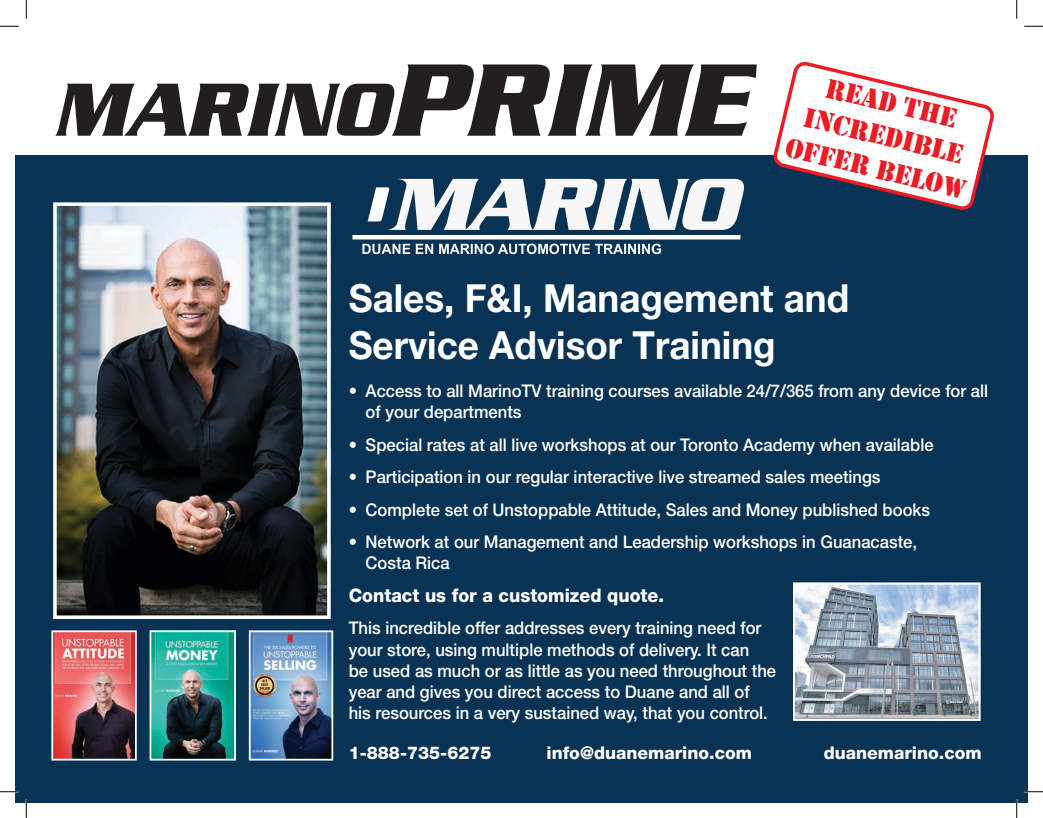
<style>
.page{position:relative;width:1043px;height:818px;background:#fff}
.page>*{position:absolute;margin:0;border:0;box-sizing:border-box;transform-origin:0 0}
.t1{font:italic 700 81.25px "Serpentine Std";color:#231f20;scale:.91 1}
.t2{font:700 38.75px/46.2px "Helvetica Neue LT Pro";color:#fff;scale:.95 1}
.t3{font:28.25px/33.5px "Stencil";color:#ed1c24;text-align:center}
.t4{font:800 18.75px "Helvetica Neue LT Pro";color:#fff;scale:.95 1}
.t5{font:500 17.5px/21.2px "Helvetica Neue LT Pro";color:#fff;scale:.95 1}
.t6{font:800 17.5px "Helvetica Neue LT Pro";color:#fff}
.s1{font-size:111.25px}
</style>
<div class="page">
<div style="left:15px;top:155px;width:1013px;height:647px;background:#093355"></div>
<img style="left:58px;top:207px;width:268px;height:407px">
<div style="left:53px;top:202px;width:278px;height:417px;border:4px solid #fff"></div>
<img style="left:252px;top:633px;width:78px;height:124px">
<img style="left:153px;top:633px;width:80px;height:124px">
<img style="left:54px;top:633px;width:80px;height:124px">
<div style="left:51px;top:630px;width:86px;height:130px;border:2px solid #fff"></div>
<div style="left:150px;top:630px;width:86px;height:130px;border:2px solid #fff"></div>
<div style="left:249px;top:630px;width:84px;height:130px;border:2px solid #fff"></div>
<img style="left:796px;top:585px;width:181px;height:132px">
<div style="left:793px;top:582px;width:187px;height:138px;border:2px solid #fff"></div>
<img style="left:352px;top:178px;width:391px;height:77px">
<svg style="left:773px;top:61px;width:221px;height:149px"></svg>
<svg style="left:0;top:25px;width:19px;height:2px"></svg>
<svg style="left:1024px;top:25px;width:18px;height:2px"></svg>
<svg style="left:0;top:790px;width:19px;height:2px"></svg>
<svg style="left:1024px;top:790px;width:18px;height:2px"></svg>
<svg style="left:25px;top:0;width:2px;height:19px"></svg>
<svg style="left:25px;top:799px;width:2px;height:19px"></svg>
<svg style="left:1016px;top:0;width:1px;height:19px"></svg>
<svg style="left:1015px;top:799px;width:2px;height:19px"></svg>
<p class="t1" style="left:53px;top:63px;width:762px">MARINO<span class="s1">PRIME</span></p>
<p class="t3" style="left:767px;top:64px;width:186px;rotate:13deg">incredible offer below</p>
<p class="t3" style="left:804px;top:66px;width:186px;rotate:13deg">read the incredible offer below</p>
<p class="t2" style="left:349px;top:274px;width:528px">Sales, F&amp;I, Management and<br>Service Advisor Training</p>
<p class="t5" style="left:365px;top:380px;width:657px;text-indent:-17px">• Access to all MarinoTV training courses available 24/7/365 from any device for all of your departments</p>
<p class="t5" style="left:349px;top:433px;width:617px">• Special rates at all live workshops at our Toronto Academy when available</p>
<p class="t5" style="left:349px;top:466px;width:561px">• Participation in our regular interactive live streamed sales meetings</p>
<p class="t5" style="left:349px;top:498px;width:613px">• Complete set of Unstoppable Attitude, Sales and Money published books</p>
<p class="t5" style="left:365px;top:531px;width:582px;text-indent:-17px">• Network at our Management and Leadership workshops in Guanacaste,<br>Costa Rica</p>
<p class="t4" style="left:349px;top:584px;width:333px">Contact us for a customized quote.</p>
<p class="t5" style="left:349px;top:617px;width:451px">This incredible offer addresses every training need for your store, using multiple methods of delivery. It can<br>be used as much or as little as you need throughout the year and gives you direct access to Duane and all of his resources in a very sustained way, that you control.</p>
<p class="t6" style="left:349px;top:742px;width:144px">1-888-735-6275</p>
<p class="t6" style="left:546px;top:742px;width:207px">info@duanemarino.com</p>
<p class="t6" style="left:823px;top:742px;width:159px">duanemarino.com</p>
</div>
